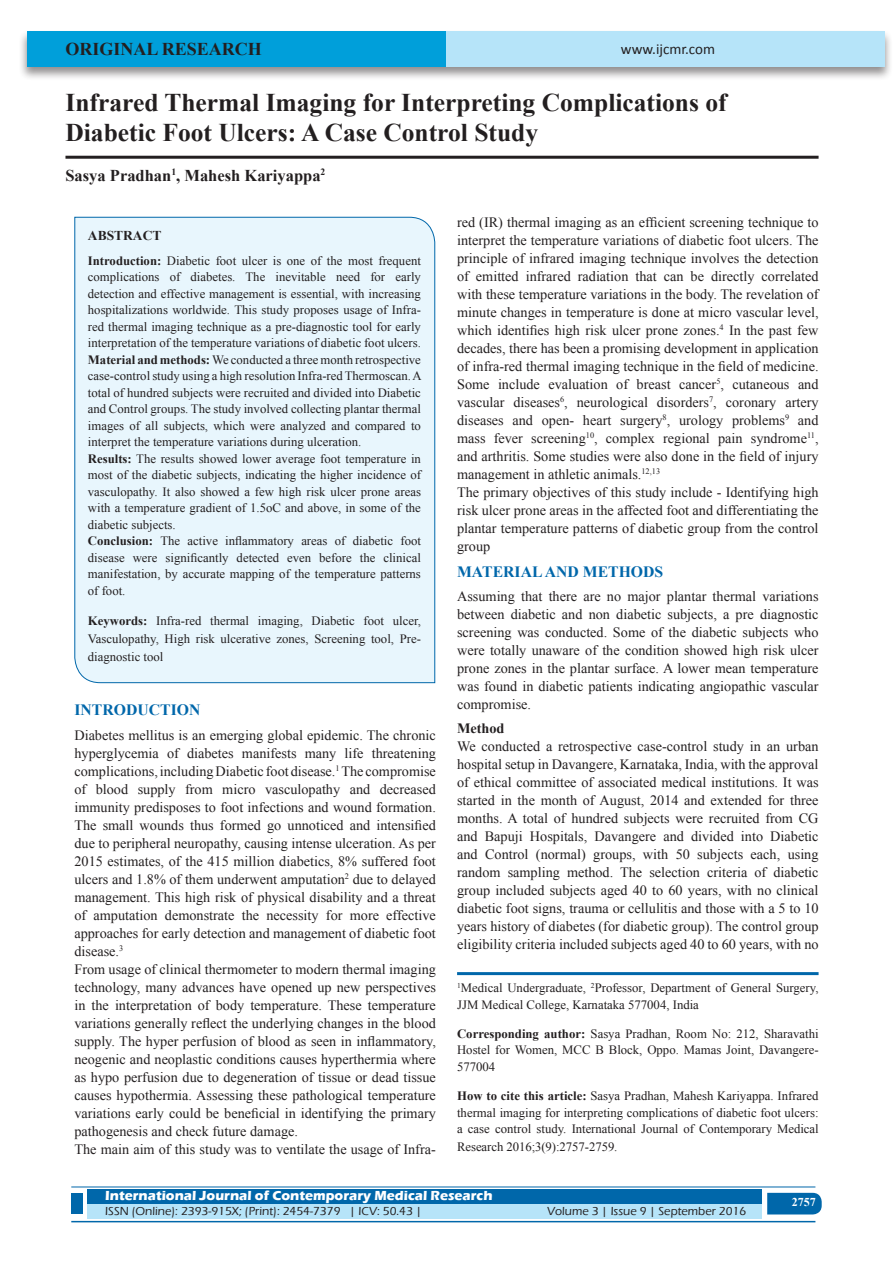
<style>
.page{position:relative;width:893px;height:1263px;background:#fff}
.page>*{position:absolute;margin:0;border:0;box-sizing:border-box;transform-origin:0 0}
.A_Title_New{font:700 25.5px/30px "Times New Roman";color:#231f20}
.AT_new{font:700 18px "Times New Roman";color:#231f20}
.AU-New{font:700 16.5px "Times New Roman";color:#231f20}
.t1{font:700 15.75px "Times New Roman";color:#0067aa}
.t2{font:15px "Calibri";color:#231f20}
.TX_New{font:14.25px/18px "Times New Roman";color:#231f20;text-align:justify}
.t3{font:700 14.25px "Times New Roman";color:#231f20}
.t4{font:700 13.5px "Eras ITC";color:#fff}
.t5{font:700 13.5px "Times New Roman";color:#231f20}
.HTC_new{font:12.75px/16.5px "Times New Roman";color:#231f20;text-align:justify}
.Corresponding{font:12.75px/16.5px "Times New Roman";color:#231f20;text-align:justify}
.Affi_New{font:12.75px/16.5px "Times New Roman";color:#231f20}
.t6{font:500 12px "Eras ITC";color:#231f20}
.t7{font:700 12px "Times New Roman";color:#fff}
.s1{font-weight:700}
</style>
<div class="page">
<div style="left:19px;top:29px;width:874px;height:52px;background:#231f20;opacity:.5"></div>
<div style="left:27px;top:31px;width:858px;height:35px;background:#b6e4f9"></div>
<div style="left:27px;top:31px;width:419px;height:35px;background:#009fda"></div>
<div style="left:87px;top:1189px;width:674px;height:15px;background:#0067aa"></div>
<div style="left:87px;top:1204px;width:674px;height:15px;background:#b6e4f9"></div>
<svg style="left:767px;top:1193px;width:55px;height:21px"></svg>
<hr style="left:71px;top:1186px;width:744px;height:1px;background:#0067aa">
<hr style="left:71px;top:1221px;width:744px;height:1px;background:#0067aa">
<div style="left:71px;top:1193px;width:12px;height:21px;background:#0067aa"></div>
<hr style="left:65px;top:156px;width:754px;height:3px;background:#231f20">
<div style="left:74px;top:216px;width:361px;height:467px;background:#e8f6fd"></div>
<hr style="left:457px;top:972px;width:362px;height:3px;background:#0067aa">
<p class="AT_new" style="left:65px;top:36px;width:198px">ORIGINAL RESEARCH</p>
<p class="t2" style="left:621px;top:40px;width:96px">www.ijcmr.com</p>
<p class="A_Title_New" style="left:65px;top:87px;width:663px">Infrared Thermal Imaging for Interpreting Complications of<br>Diabetic Foot Ulcers: A Case Control Study</p>
<p class="AU-New" style="left:65px;top:164px;width:261px">Sasya Pradhan<sup>1</sup>, Mahesh Kariyappa<sup>2</sup></p>
<p class="t5" style="left:88px;top:226px;width:75px">ABSTRACT</p>
<p class="HTC_new" style="left:88px;top:252px;width:335px;text-align:left"><span class="s1">Introduction:</span> Diabetic foot ulcer is one of the most frequent complications of diabetes. The inevitable need for early detection and effective management is essential, with increasing hospitalizations worldwide. This study proposes usage of Infra&shy;red thermal imaging technique as a pre-diagnostic tool for early interpretation of the temperature variations of diabetic foot ulcers.<br><span class="s1">Material and methods:</span> We conducted a three month retrospective case-control study using a high resolution Infra-red Thermoscan. A total of hundred subjects were recruited and divided into Diabetic and Control groups. The study involved collecting plantar thermal images of all subjects, which were analyzed and compared to interpret the temperature variations during ulceration.<br><span class="s1">Results:</span> The results showed lower average foot temperature in most of the diabetic subjects, indicating the higher incidence of vasculopathy. It also showed a few high risk ulcer prone areas with a temperature gradient of 1.5oC and above, in some of the diabetic subjects.<br><span class="s1">Conclusion:</span> The active inflammatory areas of diabetic foot disease were significantly detected even before the clinical manifestation, by accurate mapping of the temperature patterns of foot.</p>
<p class="HTC_new" style="left:88px;top:612px;width:335px;line-height:18px"><span class="s1">Keywords:</span> Infra-red thermal imaging, Diabetic foot ulcer, Vasculopathy, High risk ulcerative zones, Screening tool, Pre&shy;diagnostic tool</p>
<h1 class="t1" style="left:74px;top:699px;width:127px">INTRODUCTION</h1>
<p class="TX_New" style="left:74px;top:726px;width:363px">Diabetes mellitus is an emerging global epidemic. The chronic hyperglycemia of diabetes manifests many life threatening complications, including Diabetic foot disease.<sup>1</sup> The compromise of blood supply from micro vasculopathy and decreased immunity predisposes to foot infections and wound formation.<br>The small wounds thus formed go unnoticed and intensified due to peripheral neuropathy, causing intense ulceration. As per 2015 estimates, of the 415 million diabetics, 8% suffered foot ulcers and 1.8% of them underwent amputation<sup>2</sup> due to delayed management. This high risk of physical disability and a threat of amputation demonstrate the necessity for more effective approaches for early detection and management of diabetic foot disease.<sup>3</sup></p>
<p class="TX_New" style="left:74px;top:960px;width:363px">From usage of clinical thermometer to modern thermal imaging technology, many advances have opened up new perspectives in the interpretation of body temperature. These temperature variations generally reflect the underlying changes in the blood supply. The hyper perfusion of blood as seen in inflammatory, neogenic and neoplastic conditions causes hyperthermia where as hypo perfusion due to degeneration of tissue or dead tissue causes hypothermia. Assessing these pathological temperature variations early could be beneficial in identifying the primary pathogenesis and check future damage.</p>
<p class="TX_New" style="left:74px;top:1140px;width:363px">The main aim of this study was to ventilate the usage of Infra-</p>
<p class="TX_New" style="left:457px;top:213px;width:363px">red (IR) thermal imaging as an efficient screening technique to interpret the temperature variations of diabetic foot ulcers. The principle of infrared imaging technique involves the detection of emitted infrared radiation that can be directly correlated with these temperature variations in the body. The revelation of minute changes in temperature is done at micro vascular level, which identifies high risk ulcer prone zones.<sup>4</sup> In the past few decades, there has been a promising development in application of infra-red thermal imaging technique in the field of medicine.<br>Some include evaluation of breast cancer<sup>5</sup>, cutaneous and vascular diseases<sup>6</sup>, neurological disorders<sup>7</sup>, coronary artery diseases and open- heart surgery<sup>8</sup>, urology problems<sup>9</sup> and mass fever screening<sup>10</sup>, complex regional pain syndrome<sup>11</sup>, and arthritis. Some studies were also done in the field of injury management in athletic animals.<sup>12,13</sup></p>
<p class="TX_New" style="left:457px;top:483px;width:363px">The primary objectives of this study include - Identifying high risk ulcer prone areas in the affected foot and differentiating the plantar temperature patterns of diabetic group from the control group</p>
<h1 class="t1" style="left:457px;top:560px;width:208px">MATERIAL AND METHODS</h1>
<p class="TX_New" style="left:457px;top:587px;width:363px">Assuming that there are no major plantar thermal variations between diabetic and non diabetic subjects, a pre diagnostic screening was conducted. Some of the diabetic subjects who were totally unaware of the condition showed high risk ulcer prone zones in the plantar surface. A lower mean temperature was found in diabetic patients indicating angiopathic vascular compromise.</p>
<h2 class="t3" style="left:457px;top:719px;width:49px">Method</h2>
<p class="TX_New" style="left:457px;top:737px;width:363px">We conducted a retrospective case-control study in an urban hospital setup in Davangere, Karnataka, India, with the approval of ethical committee of associated medical institutions. It was started in the month of August, 2014 and extended for three months. A total of hundred subjects were recruited from CG and Bapuji Hospitals, Davangere and divided into Diabetic and Control (normal) groups, with 50 subjects each, using random sampling method. The selection criteria of diabetic group included subjects aged 40 to 60 years, with no clinical diabetic foot signs, trauma or cellulitis and those with a 5 to 10 years history of diabetes (for diabetic group). The control group eligibility criteria included subjects aged 40 to 60 years, with no</p>
<p class="Affi_New" style="left:457px;top:979px;width:363px"><sup>1</sup>Medical Undergraduate, <sup>2</sup>Professor, Department of General Surgery,<br>JJM Medical College, Karnataka 577004, India</p>
<p class="Corresponding" style="left:457px;top:1025px;width:363px"><span class="s1">Corresponding author:</span> Sasya Pradhan, Room No: 212, Sharavathi Hostel for Women, MCC B Block, Oppo. Mamas Joint, Davangere-577004</p>
<p class="HTC_new" style="left:457px;top:1087px;width:363px"><span class="s1">How to cite this article:</span> Sasya Pradhan, Mahesh Kariyappa. Infrared thermal imaging for interpreting complications of diabetic foot ulcers: a case control study. International Journal of Contemporary Medical</p>
<p class="HTC_new" style="left:457px;top:1138px;width:162px">Research 2016;3(9):2757-2759.</p>
<p class="t4" style="left:105px;top:1188px;width:389px">International Journal of Contemporary Medical Research</p>
<p class="t6" style="left:105px;top:1204px;width:318px">ISSN (Online): 2393-915X; (Print): 2454-7379 | ICV: 50.43 |</p>
<p class="t6" style="left:547px;top:1204px;width:201px">Volume 3 | Issue 9 | September 2016</p>
<h4 class="t7" style="left:792px;top:1194px;width:25px">2757</h4>
</div>
